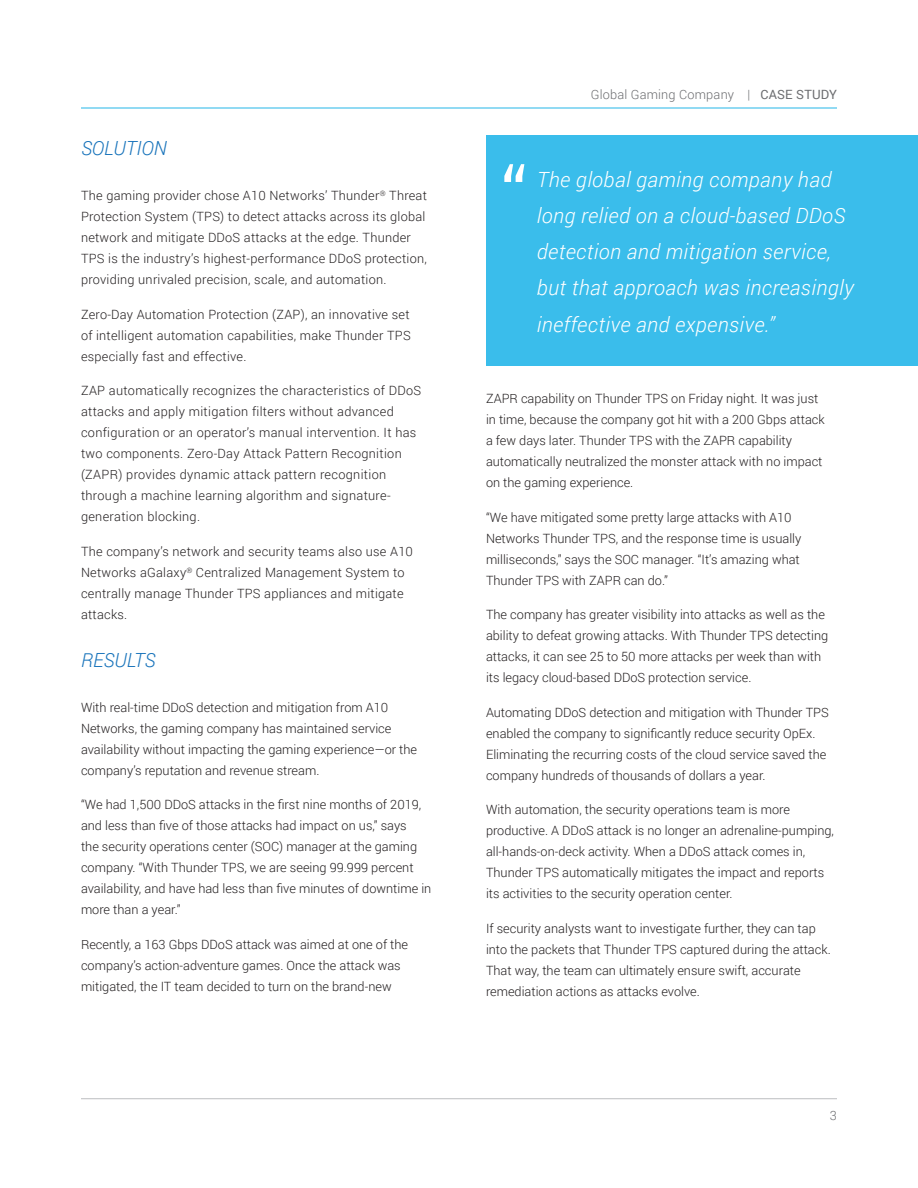
<style>
.page{position:relative;width:918px;height:1188px;background:#fff}
.page>*{position:absolute;margin:0;border:0;box-sizing:border-box;transform-origin:0 0}
.body_text{font:italic 300 20.85px/36.3px "Roboto";letter-spacing:.02em;color:#fff}
.body_text-2{font:italic 300 19.5px "Roboto";color:#1974bb}
.body_text-3{font:300 12.75px/21px "Roboto";color:#231f20}
.body_text-4{font:300 12.75px/21px "Roboto";letter-spacing:.02em;color:#231f20}
.body_text-5{font:300 12.75px/21px "Roboto";letter-spacing:.025em;color:#231f20}
.t1{font:300 12.75px "Roboto";letter-spacing:.015em;color:#6c6d70}
.s1{font-weight:400}
</style>
<div class="page">
<hr style="left:81px;top:108px;width:756px;height:1px;background:#24b6e9">
<hr style="left:81px;top:1098px;width:756px;height:1px;background:#bcbdc0">
<div style="left:486px;top:135px;width:432px;height:230px;background:#3abdeb"></div>
<svg style="left:504px;top:164px;width:20px;height:18px"></svg>
<p class="body_text-2" style="left:81px;top:135px;width:87px">SOLUTION</p>
<p class="body_text-4" style="left:81px;top:185px;width:348px">The gaming provider chose A10 Networks’ Thunder<sup>®</sup> Threat Protection System (TPS) to detect attacks across its global network and mitigate DDoS attacks at the edge. Thunder TPS is the industry’s highest-performance DDoS protection, providing unrivaled precision, scale, and automation.</p>
<p class="body_text-3" style="left:81px;top:303px;width:331px;text-align:justify">Zero-Day Automation Protection (ZAP), an innovative set of intelligent automation capabilities, make Thunder TPS especially fast and effective.</p>
<p class="body_text-5" style="left:81px;top:380px;width:342px">ZAP automatically recognizes the characteristics of DDoS attacks and apply mitigation filters without advanced configuration or an operator’s manual intervention. It has two components. Zero-Day Attack Pattern Recognition (ZAPR) provides dynamic attack pattern recognition through a machine learning algorithm and signature&shy;generation blocking.</p>
<p class="body_text-4" style="left:81px;top:540px;width:334px">The company’s network and security teams also use A10<br>Networks aGalaxy<sup>®</sup> Centralized Management System to centrally manage Thunder TPS appliances and mitigate attacks.</p>
<p class="body_text-2" style="left:81px;top:646px;width:76px">RESULTS</p>
<p class="body_text-3" style="left:81px;top:696px;width:338px">With real-time DDoS detection and mitigation from A10<br>Networks, the gaming company has maintained service availability without impacting the gaming experience—or the company’s reputation and revenue stream.</p>
<p class="body_text-3" style="left:81px;top:794px;width:352px">“We had 1,500 DDoS attacks in the first nine months of 2019, and less than five of those attacks had impact on us,” says<br>the security operations center (SOC) manager at the gaming company. “With Thunder TPS, we are seeing 99.999 percent availability, and have had less than five minutes of downtime in more than a year.”</p>
<p class="body_text-3" style="left:81px;top:933px;width:329px">Recently, a 163 Gbps DDoS attack was aimed at one of the company’s action-adventure games. Once the attack was mitigated, the IT team decided to turn on the brand-new</p>
<p class="t1" style="left:591px;top:85px;width:248px">Global Gaming Company | <span class="s1">CASE STUDY</span></p>
<p class="body_text" style="left:537px;top:160px;width:318px">The global gaming company had long relied on a cloud-based DDoS detection and mitigation service, but that approach was increasingly ineffective and expensive.”</p>
<p class="body_text-3" style="left:486px;top:388px;width:340px">ZAPR capability on Thunder TPS on Friday night. It was just in time, because the company got hit with a 200 Gbps attack a few days later. Thunder TPS with the ZAPR capability automatically neutralized the monster attack with no impact on the gaming experience.</p>
<p class="body_text-3" style="left:486px;top:506px;width:317px">“We have mitigated some pretty large attacks with A10<br>Networks Thunder TPS, and the response time is usually milliseconds,” says the SOC manager. “It’s amazing what Thunder TPS with ZAPR can do.”</p>
<p class="body_text-3" style="left:486px;top:604px;width:344px">The company has greater visibility into attacks as well as the ability to defeat growing attacks. With Thunder TPS detecting attacks, it can see 25 to 50 more attacks per week than with its legacy cloud-based DDoS protection service.</p>
<p class="body_text-3" style="left:486px;top:701px;width:344px">Automating DDoS detection and mitigation with Thunder TPS enabled the company to significantly reduce security OpEx.<br>Eliminating the recurring costs of the cloud service saved the company hundreds of thousands of dollars a year.</p>
<p class="body_text-3" style="left:486px;top:799px;width:349px">With automation, the security operations team is more productive. A DDoS attack is no longer an adrenaline-pumping, all-hands-on-deck activity. When a DDoS attack comes in, Thunder TPS automatically mitigates the impact and reports its activities to the security operation center.</p>
<p class="body_text-3" style="left:486px;top:917px;width:346px">If security analysts want to investigate further, they can tap into the packets that Thunder TPS captured during the attack.<br>That way, the team can ultimately ensure swift, accurate remediation actions as attacks evolve.</p>
<p class="t1" style="left:830px;top:1107px;width:9px">3</p>
</div>
